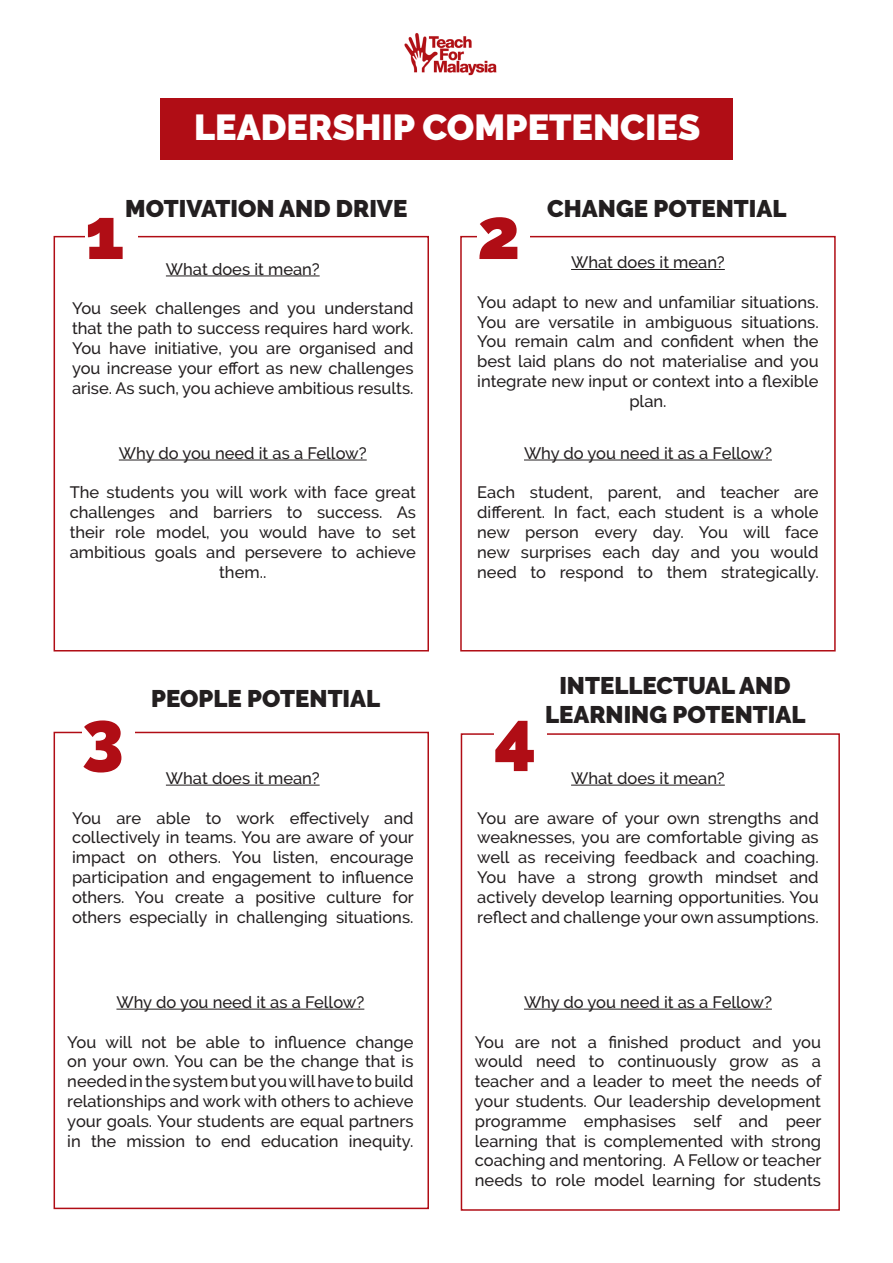
<style>
.page{position:relative;width:893px;height:1263px;background:#fff}
.page>*{position:absolute;margin:0;border:0;box-sizing:border-box;transform-origin:0 0}
.t1{font:900 72px "Raleway";color:#b00d15}
.t2{font:900 36px "Raleway";color:#fff}
.t3{font:900 24px/28.8px "Raleway";color:#231f20;text-align:center}
.t4{font:500 16.5px/19.8px "Raleway";color:#231f20;text-align:justify}
</style>
<div class="page">
<div style="left:460px;top:236px;width:376px;height:415px;border:2px solid #b00d15"></div>
<div style="left:160px;top:98px;width:573px;height:62px;background:#b00d15"></div>
<div style="left:54px;top:236px;width:375px;height:415px;border:2px solid #b00d15"></div>
<img style="left:404px;top:33px;width:93px;height:43px">
<div style="left:461px;top:733px;width:379px;height:478px;border:2px solid #b00d15"></div>
<hr style="left:166px;top:275px;width:154px;height:1px;background:#231f20">
<hr style="left:119px;top:460px;width:248px;height:1px;background:#231f20">
<hr style="left:571px;top:269px;width:154px;height:1px;background:#231f20">
<hr style="left:524px;top:460px;width:248px;height:1px;background:#231f20">
<div style="left:54px;top:732px;width:375px;height:477px;border:2px solid #b00d15"></div>
<div style="left:85px;top:191px;width:53px;height:74px;background:#fff"></div>
<div style="left:477px;top:191px;width:53px;height:74px;background:#fff"></div>
<div style="left:82px;top:694px;width:53px;height:74px;background:#fff"></div>
<div style="left:494px;top:694px;width:53px;height:74px;background:#fff"></div>
<hr style="left:166px;top:785px;width:154px;height:1px;background:#231f20">
<hr style="left:116px;top:1009px;width:248px;height:1px;background:#231f20">
<hr style="left:571px;top:785px;width:154px;height:1px;background:#231f20">
<hr style="left:524px;top:1009px;width:248px;height:1px;background:#231f20">
<p class="t2" style="left:194px;top:106px;width:508px">LEADERSHIP COMPETENCIES</p>
<p class="t3" style="left:125px;top:194px;width:284px">MOTIVATION AND DRIVE</p>
<p class="t1" style="left:85px;top:192px;width:41px">1</p>
<p class="t4" style="left:166px;top:259px;width:155px">What does it mean?</p>
<p class="t4" style="left:72px;top:299px;width:343px">You seek challenges and you understand that the path to success requires hard work.<br>You have initiative, you are organised and you increase your effort as new challenges arise. As such, you achieve ambitious results.</p>
<p class="t4" style="left:119px;top:443px;width:249px">Why do you need it as a Fellow?</p>
<p class="t4" style="left:70px;top:483px;width:348px">The students you will work with face great challenges and barriers to success. As their role model, you would have to set</p>
<p class="t4" style="left:70px;top:542px;width:348px;text-align:center">ambitious goals and persevere to achieve them..</p>
<p class="t3" style="left:151px;top:684px;width:231px">PEOPLE POTENTIAL</p>
<p class="t1" style="left:82px;top:695px;width:43px">3</p>
<p class="t4" style="left:166px;top:768px;width:155px">What does it mean?</p>
<p class="t4" style="left:72px;top:808px;width:343px">You are able to work effectively and collectively in teams. You are aware of your impact on others. You listen, encourage participation and engagement to influence others. You create a positive culture for others especially in challenging situations.</p>
<p class="t4" style="left:116px;top:992px;width:249px">Why do you need it as a Fellow?</p>
<p class="t4" style="left:67px;top:1032px;width:348px">You will not be able to influence change on your own. You can be the change that is needed in the system but you will have to build relationships and work with others to achieve your goals. Your students are equal partners in the mission to end education inequity.</p>
<p class="t3" style="left:547px;top:194px;width:241px">CHANGE POTENTIAL</p>
<p class="t1" style="left:477px;top:192px;width:45px">2</p>
<p class="t4" style="left:571px;top:252px;width:155px">What does it mean?</p>
<p class="t4" style="left:477px;top:292px;width:343px">You adapt to new and unfamiliar situations.<br>You are versatile in ambiguous situations.<br>You remain calm and confident when the best laid plans do not materialise and you</p>
<p class="t4" style="left:477px;top:371px;width:343px;text-align:center">integrate new input or context into a flexible plan.</p>
<p class="t4" style="left:524px;top:443px;width:249px">Why do you need it as a Fellow?</p>
<p class="t4" style="left:477px;top:483px;width:343px">Each student, parent, and teacher are different. In fact, each student is a whole new person every day. You will face new surprises each day and you would need to respond to them strategically.</p>
<p class="t3" style="left:545px;top:671px;width:262px">INTELLECTUAL AND<br>LEARNING POTENTIAL</p>
<p class="t1" style="left:494px;top:695px;width:44px">4</p>
<p class="t4" style="left:571px;top:768px;width:155px">What does it mean?</p>
<p class="t4" style="left:477px;top:808px;width:343px">You are aware of your own strengths and weaknesses, you are comfortable giving as well as receiving feedback and coaching.<br>You have a strong growth mindset and actively develop learning opportunities. You reflect and challenge your own assumptions.</p>
<p class="t4" style="left:524px;top:992px;width:249px">Why do you need it as a Fellow?</p>
<p class="t4" style="left:475px;top:1032px;width:348px">You are not a finished product and you would need to continuously grow as a teacher and a leader to meet the needs of your students. Our leadership development programme emphasises self and peer learning that is complemented with strong coaching and mentoring. A Fellow or teacher needs to role model learning for students</p>
</div>
